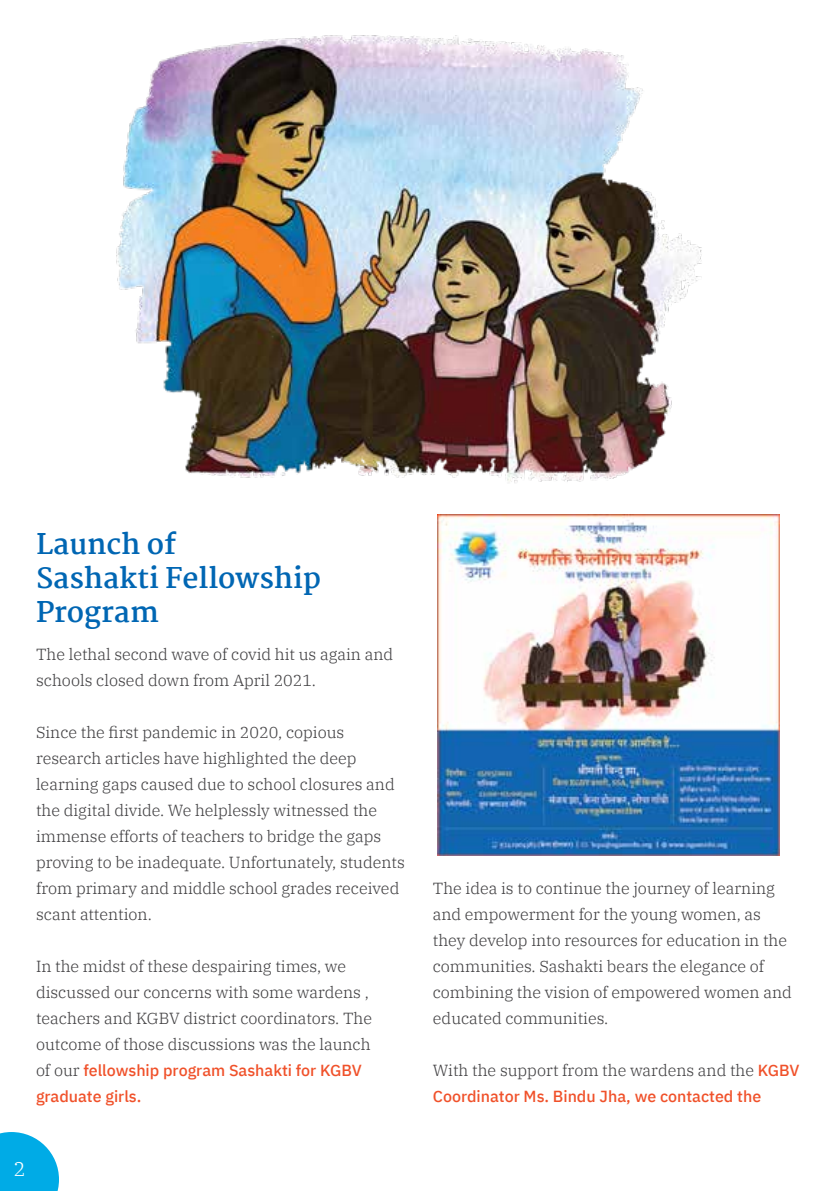
<style>
.page{position:relative;width:840px;height:1191px;background:#fff}
.page>*{position:absolute;margin:0;border:0;box-sizing:border-box;transform-origin:0 0}
.t1{font:700 28px/34px "Martel";color:#0066b3}
.t2{font:300 20px "IBM Plex Serif";color:#fff}
.t3{font:300 16px/26px "IBM Plex Serif";color:#414042}
.t4{font:500 16px/26px "IBM Plex Sans";color:#f0512a}
.s1{font-family:"IBM Plex Serif";font-weight:300;color:#414042}
.s2{font-family:"IBM Plex Sans";font-weight:500;color:#f0512a}
</style>
<div class="page">
<svg style="left:0;top:1132px;width:59px;height:59px"></svg>
<img style="left:437px;top:515px;width:341px;height:340px">
<img style="left:116px;top:35px;width:586px;height:448px">
<h1 class="t1" style="left:36px;top:527px;width:286px">Launch of<br>Sashakti Fellowship<br>Program</h1>
<p class="t3" style="left:36px;top:640px;width:358px">The lethal second wave of covid hit us again and schools closed down from April 2021.</p>
<p class="t3" style="left:36px;top:718px;width:370px">Since the first pandemic in 2020, copious research articles have highlighted the deep learning gaps caused due to school closures and the digital divide. We helplessly witnessed the immense efforts of teachers to bridge the gaps proving to be inadequate. Unfortunately, students from primary and middle school grades received scant attention.</p>
<p class="t3" style="left:36px;top:952px;width:337px">In the midst of these despairing times, we discussed our concerns with some wardens , teachers and KGBV district coordinators. The outcome of those discussions was the launch</p>
<p class="t4" style="left:36px;top:1056px;width:327px"><span class="s1">of our</span> fellowship program Sashakti for KGBV graduate girls.</p>
<p class="t2" style="left:13px;top:1153px;width:13px">2</p>
<p class="t3" style="left:432px;top:874px;width:360px">The idea is to continue the journey of learning and empowerment for the young women, as they develop into resources for education in the communities. Sashakti bears the elegance of combining the vision of empowered women and educated communities.</p>
<p class="t3" style="left:432px;top:1056px;width:368px">With the support from the wardens and the <span class="s2">KGBV</span></p>
<p class="t4" style="left:432px;top:1082px;width:330px">Coordinator Ms. Bindu Jha, we contacted the</p>
</div>
